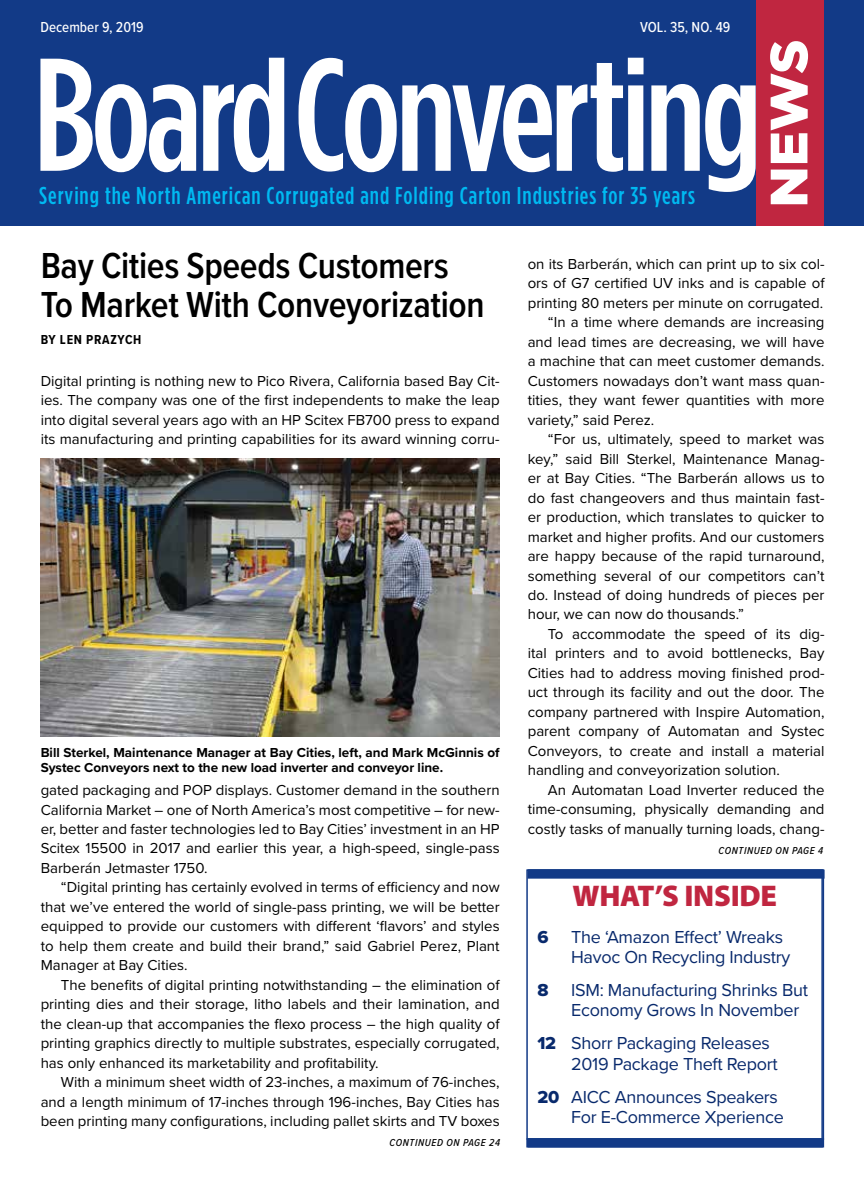
<style>
.page{position:relative;width:864px;height:1188px;background:#fff}
.page>*{position:absolute;margin:0;border:0;box-sizing:border-box;transform-origin:0 0}
.t1{font:500 160.2px "Gotham Condensed";letter-spacing:-.03em;color:#fff}
.t2{font:900 52.5px "Gotham";color:#fff}
.t3{font:600 37.5px/39px "Proxima Nova Cond";letter-spacing:-.01em;color:#000}
.t4{font:900 30px "Myriad Pro";letter-spacing:-.01em;color:#c02640}
.t5{font:500 24.3px "Gotham Condensed";letter-spacing:.04em;color:#00b9f1}
.t6{font:18px/20.2px "Proxima Nova";letter-spacing:-.015em;color:#08296c}
.t7{font:18px "Proxima Nova Extrabld";color:#08296c}
.t8{font:15px/19.5px "Proxima Nova";color:#000;text-align:justify}
.t9{font:500 15px "Proxima Nova Cond";color:#fff}
.t10{font:700 13.5px/15px "Proxima Nova";color:#000}
.t11{font:700 13.5px "Proxima Nova Cond";letter-spacing:.05em;color:#000}
.t12{font:italic 500 10.5px "Proxima Nova Cond";letter-spacing:.06em;color:#000}
.s1{font-family:"Proxima Nova"}
.s2{font-family:"Proxima Nova Extrabld"}
</style>
<div class="page">
<div style="left:0;top:0;width:864px;height:226px;background:#123a87"></div>
<div style="left:756px;top:0;width:68px;height:226px;background:#c02640"></div>
<div style="left:526px;top:869px;width:297px;height:271px;background:#fff;border:2px solid #123a87"></div>
<div style="left:527px;top:870px;width:296px;height:9px;background:#123a87"></div>
<div style="left:526px;top:1138px;width:297px;height:10px;background:#123a87"></div>
<img style="left:40px;top:458px;width:460px;height:278px">
<p class="t9" style="left:40px;top:16px;width:105px">December 9, 2019</p>
<p class="t9" style="left:640px;top:16px;width:92px">VOL. 35, NO. 49</p>
<h1 class="t1" style="left:34px;top:22px;width:730px">Board Converting</h1>
<h3 class="t5" style="left:39px;top:181px;width:657px">Serving the North American Corrugated and Folding Carton Industries for 35 years</h3>
<h2 class="t2" style="left:753px;top:208px;width:170px;rotate:-90deg">NEWS</h2>
<h3 class="t3" style="left:41px;top:245px;width:446px">Bay Cities Speeds Customers<br>To Market With Conveyorization</h3>
<p class="t11" style="left:41px;top:330px;width:102px">BY LEN PRAZYCH</p>
<p class="t8" style="left:41px;top:370px;width:461px">Digital printing is nothing new to Pico Rivera, California based Bay Cit&shy;ies. The company was one of the first independents to make the leap into digital several years ago with an HP Scitex FB700 press to expand its manufacturing and printing capabilities for its award winning corru-</p>
<p class="t10" style="left:41px;top:745px;width:461px">Bill Sterkel, Maintenance Manager at Bay Cities, left, and Mark McGinnis of<br>Systec Conveyors next to the new load inverter and conveyor line.</p>
<p class="t8" style="left:41px;top:780px;width:461px">gated packaging and POP displays. Customer demand in the southern California Market – one of North America’s most competitive – for new&shy;er, better and faster technologies led to Bay Cities’ investment in an HP Scitex 15500 in 2017 and earlier this year, a high-speed, single-pass Barberán Jetmaster 1750.</p>
<p class="t8" style="left:41px;top:877px;width:461px;text-indent:20px">“Digital printing has certainly evolved in terms of efficiency and now that we’ve entered the world of single-pass printing, we will be better equipped to provide our customers with different ‘flavors’ and styles to help them create and build their brand,” said Gabriel Perez, Plant Manager at Bay Cities.</p>
<p class="t8" style="left:41px;top:975px;width:461px;text-indent:20px">The benefits of digital printing notwithstanding – the elimination of printing dies and their storage, litho labels and their lamination, and the clean-up that accompanies the flexo process – the high quality of printing graphics directly to multiple substrates, especially corrugated, has only enhanced its marketability and profitability.</p>
<p class="t8" style="left:41px;top:1072px;width:461px;text-indent:20px">With a minimum sheet width of 23-inches, a maximum of 76-inches, and a length minimum of 17-inches through 196-inches, Bay Cities has been printing many configurations, including pallet skirts and TV boxes</p>
<p class="t12" style="left:390px;top:1135px;width:112px">CONTINUED ON PAGE 24</p>
<p class="t8" style="left:528px;top:253px;width:298px">on its Barberán, which can print up to six col-</p>
<p class="t8" style="left:528px;top:273px;width:298px">ors of G7 certified UV inks and is capable of</p>
<p class="t8" style="left:528px;top:292px;width:297px">printing 80 meters per minute on corrugated.</p>
<p class="t8" style="left:548px;top:312px;width:278px">“In a time where demands are increasing</p>
<p class="t8" style="left:528px;top:331px;width:298px">and lead times are decreasing, we will have</p>
<p class="t8" style="left:528px;top:351px;width:298px">a machine that can meet customer demands.</p>
<p class="t8" style="left:528px;top:370px;width:298px">Customers nowadays don’t want mass quan-</p>
<p class="t8" style="left:528px;top:390px;width:298px">tities, they want fewer quantities with more</p>
<p class="t8" style="left:528px;top:409px;width:128px">variety,” said Perez.</p>
<p class="t8" style="left:548px;top:429px;width:278px">“For us, ultimately, speed to market was</p>
<p class="t8" style="left:528px;top:448px;width:298px">key,” said Bill Sterkel, Maintenance Manag-</p>
<p class="t8" style="left:528px;top:468px;width:298px">er at Bay Cities. “The Barberán allows us to</p>
<p class="t8" style="left:528px;top:487px;width:298px">do fast changeovers and thus maintain fast-</p>
<p class="t8" style="left:528px;top:507px;width:298px">er production, which translates to quicker to</p>
<p class="t8" style="left:528px;top:526px;width:298px">market and higher profits. And our customers</p>
<p class="t8" style="left:528px;top:546px;width:298px">are happy because of the rapid turnaround,</p>
<p class="t8" style="left:528px;top:565px;width:298px">something several of our competitors can’t</p>
<p class="t8" style="left:528px;top:585px;width:298px">do. Instead of doing hundreds of pieces per</p>
<p class="t8" style="left:528px;top:604px;width:218px">hour, we can now do thousands.”</p>
<p class="t8" style="left:548px;top:624px;width:278px">To accommodate the speed of its dig-</p>
<p class="t8" style="left:528px;top:643px;width:298px">ital printers and to avoid bottlenecks, Bay</p>
<p class="t8" style="left:528px;top:663px;width:298px">Cities had to address moving finished prod-</p>
<p class="t8" style="left:528px;top:682px;width:298px">uct through its facility and out the door. The</p>
<p class="t8" style="left:528px;top:702px;width:298px">company partnered with Inspire Automation,</p>
<p class="t8" style="left:528px;top:721px;width:298px">parent company of Automatan and Systec</p>
<p class="t8" style="left:528px;top:741px;width:298px">Conveyors, to create and install a material</p>
<p class="t8" style="left:528px;top:760px;width:254px">handling and conveyorization solution.</p>
<p class="t8" style="left:548px;top:780px;width:278px">An Automatan Load Inverter reduced the</p>
<p class="t8" style="left:528px;top:799px;width:298px">time-consuming, physically demanding and</p>
<p class="t8" style="left:528px;top:819px;width:298px">costly tasks of manually turning loads, chang-</p>
<p class="t12" style="left:719px;top:842px;width:106px">CONTINUED ON PAGE 4</p>
<h3 class="t4" style="left:573px;top:876px;width:206px">WHAT’S INSIDE</h3>
<p class="t7" style="left:538px;top:919px;width:13px">6</p>
<p class="t6" style="left:572px;top:922px;width:10px">x x</p>
<p class="t7" style="left:538px;top:973px;width:13px">8</p>
<p class="t6" style="left:572px;top:975px;width:10px">x x</p>
<p class="t7" style="left:538px;top:1026px;width:44px">12 <span class="s1">x</span></p>
<p class="t6" style="left:572px;top:1049px;width:10px">x</p>
<p class="t7" style="left:538px;top:1080px;width:44px">26 <span class="s1">x</span></p>
<p class="t6" style="left:572px;top:1102px;width:10px">x</p>
<p class="t7" style="left:537px;top:923px;width:13px">6</p>
<p class="t6" style="left:571px;top:926px;width:221px">The ‘Amazon Effect’ Wreaks<br>Havoc On Recycling Industry</p>
<p class="t7" style="left:537px;top:977px;width:13px">8</p>
<p class="t6" style="left:571px;top:979px;width:238px">ISM: Manufacturing Shrinks But<br>Economy Grows In November</p>
<p class="t6" style="left:571px;top:1033px;width:208px;text-indent:-34px"><span class="s2">12</span> Shorr Packaging Releases<br>2019 Package Theft Report</p>
<p class="t6" style="left:571px;top:1086px;width:214px;text-indent:-34px"><span class="s2">20</span> AICC Announces Speakers<br>For E-Commerce Xperience</p>
</div>
